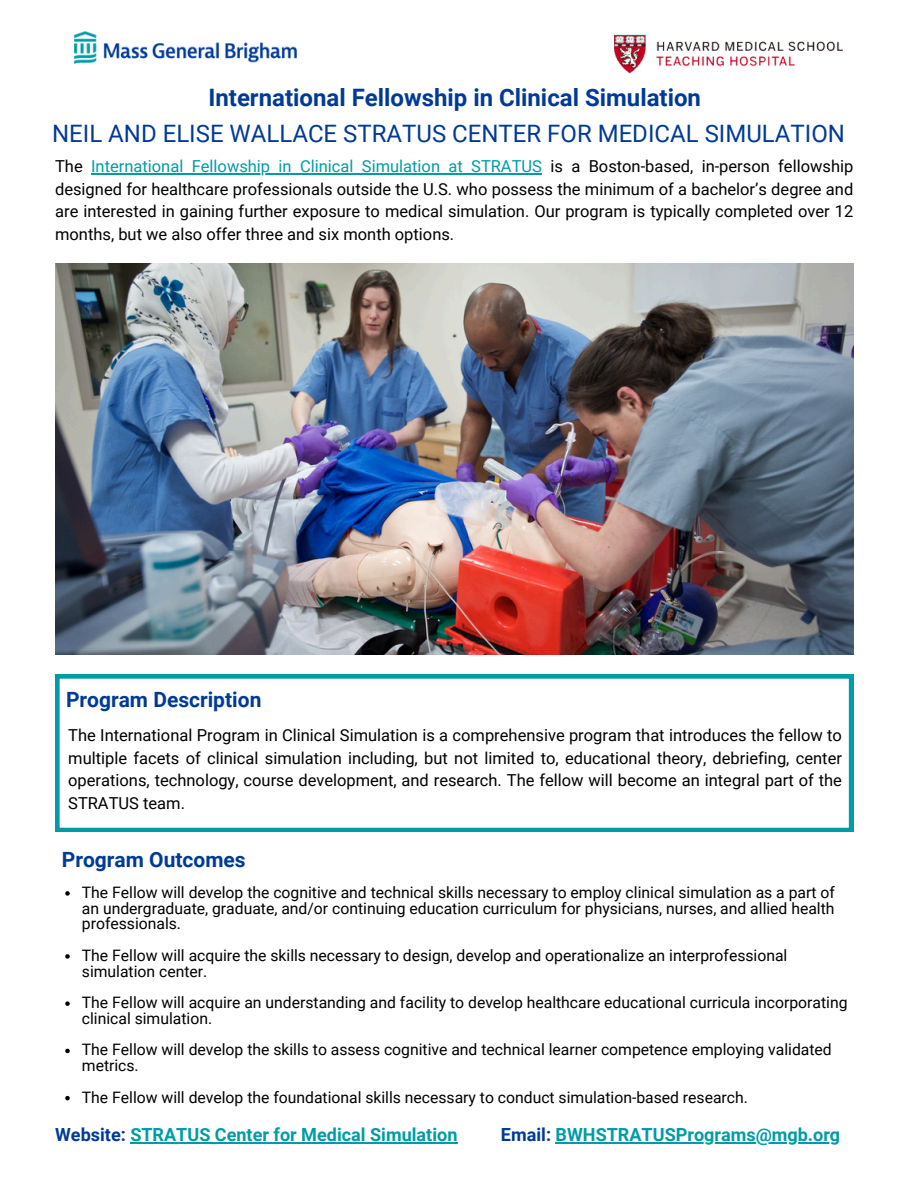
<style>
.page{position:relative;width:918px;height:1188px;background:#fff}
.page>*{position:absolute;margin:0;border:0;box-sizing:border-box;transform-origin:0 0}
.t1{font:24px "Roboto";color:#003a96}
.t2{font:700 24px "Roboto";color:#003a96}
.t3{font:700 21px "Roboto";color:#003a96}
.t4{font:700 18px "Roboto";color:#009ca6}
.t5{font:16.5px/22.5px "Roboto";color:#000;text-align:justify}
.t6{font:15.75px/15.8px "Roboto";color:#000}
.s1{color:#009ca6}
.s2{color:#003a96}
</style>
<div class="page">
<svg style="left:55px;top:674px;width:798px;height:158px"></svg>
<img style="left:55px;top:264px;width:799px;height:390px">
<hr style="left:91px;top:173px;width:451px;height:1px;background:#009ca6">
<svg style="left:65px;top:891px;width:5px;height:5px"></svg>
<svg style="left:65px;top:954px;width:5px;height:5px"></svg>
<svg style="left:65px;top:1001px;width:5px;height:5px"></svg>
<svg style="left:65px;top:1049px;width:5px;height:4px"></svg>
<svg style="left:65px;top:1096px;width:5px;height:4px"></svg>
<hr style="left:556px;top:1143px;width:284px;height:1px;background:#009ca6">
<hr style="left:130px;top:1143px;width:328px;height:1px;background:#009ca6">
<img style="left:75px;top:32px;width:222px;height:31px">
<img style="left:614px;top:34px;width:229px;height:40px">
<p class="t2" style="left:208px;top:84px;width:494px">International Fellowship in Clinical Simulation</p>
<p class="t1" style="left:52px;top:120px;width:794px">NEIL AND ELISE WALLACE STRATUS CENTER FOR MEDICAL SIMULATION</p>
<h2 class="t5" style="left:55px;top:155px;width:800px;text-indent:36px"><span class="s1">International Fellowship in Clinical Simulation at STRATUS</span> is a Boston-based, in-person fellowship designed for healthcare professionals outside the U.S. who possess the minimum of a bachelor’s degree and are interested in gaining further exposure to medical simulation. Our program is typically completed over 12 months, but we also offer three and six month options.</h2>
<p class="t5" style="left:55px;top:155px;width:29px">The</p>
<h5 class="t3" style="left:66px;top:687px;width:197px">Program Description</h5>
<h1 class="t5" style="left:68px;top:724px;width:775px">The International Program in Clinical Simulation is a comprehensive program that introduces the fellow to multiple facets of clinical simulation including, but not limited to, educational theory, debriefing, center operations, technology, course development, and research. The fellow will become an integral part of the STRATUS team.</h1>
<p class="t3" style="left:62px;top:848px;width:185px">Program Outcomes</p>
<h3 class="t6" style="left:82px;top:885px;width:755px;text-align:justify">The Fellow will develop the cognitive and technical skills necessary to employ clinical simulation as a part of an undergraduate, graduate, and/or continuing education curriculum for physicians, nurses, and allied health professionals.</h3>
<p class="t6" style="left:82px;top:948px;width:707px">The Fellow will acquire the skills necessary to design, develop and operationalize an interprofessional simulation center.</p>
<h3 class="t6" style="left:82px;top:995px;width:767px">The Fellow will acquire an understanding and facility to develop healthcare educational curricula incorporating clinical simulation.</h3>
<p class="t6" style="left:82px;top:1042px;width:751px">The Fellow will develop the skills to assess cognitive and technical learner competence employing validated metrics.</p>
<p class="t6" style="left:82px;top:1089px;width:668px">The Fellow will develop the foundational skills necessary to conduct simulation-based research.</p>
<h4 class="t4" style="left:55px;top:1125px;width:404px"><span class="s2">Website:</span> STRATUS Center for Medical Simulation</h4>
<p class="t4" style="left:501px;top:1125px;width:341px"><span class="s2">Email:</span> BWHSTRATUSPrograms@mgb.org</p>
</div>
